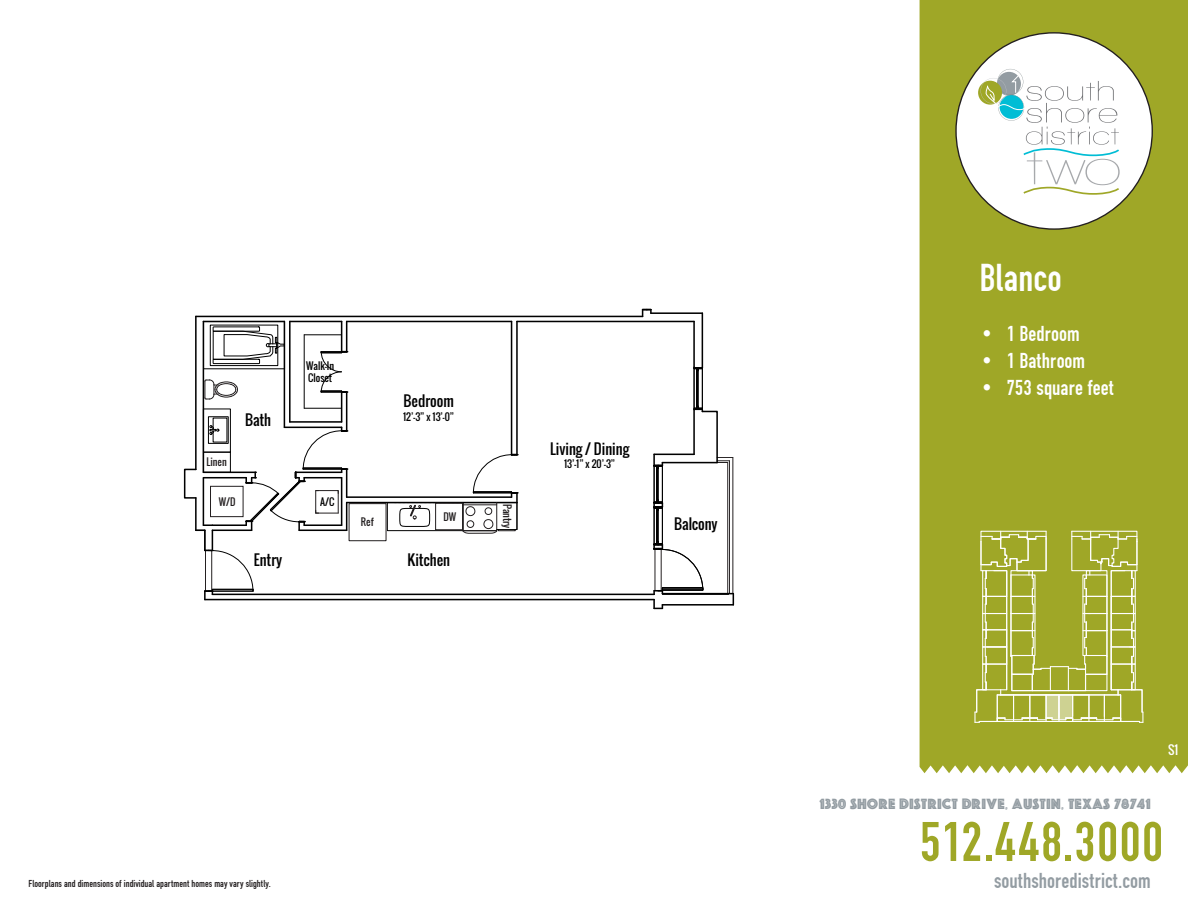
<style>
.page{position:relative;width:1188px;height:918px;background:#fff}
.page>*{position:absolute;margin:0;border:0;box-sizing:border-box;transform-origin:0 0}
.t1{font:58.5px "Fette Eng D";color:#9fa727}
.t2{font:40.5px "Fette Eng D";color:#fff}
.t3{font:22.5px "Fette Eng D";color:#fff}
.t4{font:22.5px "Fette Eng D";color:#939ca2}
.t5{font:14.7px "Cg Phosphor";color:#939ca2}
.t6{font:14.25px "Oswald";color:#000}
.t7{font:12px "Oswald";color:#fff}
.t8{font:10.5px "Fette Eng D";color:#231f20}
.t9{font:9.75px/11.7px "Oswald";color:#000}
.t10{font:9.75px "Oswald";color:#231f20}
</style>
<div class="page">
<hr style="left:290px;top:321px;width:52px;height:1px;background:#000">
<hr style="left:212px;top:594px;width:442px;height:1px;background:#000">
<hr style="left:516px;top:321px;width:2px;height:134px;background:#000">
<hr style="left:511px;top:321px;width:1px;height:134px;background:#000">
<hr style="left:346px;top:392px;width:1px;height:39px;background:#000">
<hr style="left:341px;top:392px;width:1px;height:30px;background:#000">
<hr style="left:346px;top:321px;width:1px;height:31px;background:#000">
<hr style="left:341px;top:321px;width:1px;height:31px;background:#000">
<svg style="left:321px;top:351px;width:27px;height:42px"></svg>
<hr style="left:347px;top:502px;width:170px;height:1px;background:#000">
<hr style="left:347px;top:496px;width:165px;height:2px;background:#000">
<hr style="left:284px;top:321px;width:1px;height:106px;background:#000">
<hr style="left:289px;top:321px;width:2px;height:101px;background:#000">
<hr style="left:304px;top:335px;width:1px;height:73px;background:#000">
<hr style="left:304px;top:334px;width:37px;height:1px;background:#000">
<svg style="left:204px;top:322px;width:80px;height:48px"></svg>
<div style="left:203px;top:409px;width:28px;height:44px;border:1px solid #000"></div>
<hr style="left:290px;top:421px;width:52px;height:2px;background:#000">
<hr style="left:304px;top:408px;width:37px;height:1px;background:#000">
<hr style="left:693px;top:410px;width:2px;height:44px;background:#000">
<hr style="left:702px;top:313px;width:1px;height:55px;background:#000">
<hr style="left:693px;top:321px;width:2px;height:47px;background:#000">
<hr style="left:651px;top:312px;width:51px;height:2px;background:#000">
<hr style="left:517px;top:321px;width:177px;height:1px;background:#000">
<hr style="left:662px;top:462px;width:55px;height:1px;background:#000">
<hr style="left:654px;top:454px;width:40px;height:1px;background:#000">
<hr style="left:195px;top:498px;width:2px;height:32px;background:#000">
<hr style="left:662px;top:593px;width:71px;height:1px;background:#000">
<div style="left:654px;top:508px;width:9px;height:36px;border:1px solid #000"></div>
<div style="left:656px;top:510px;width:2px;height:32px;border:1px solid #000"></div>
<hr style="left:657px;top:510px;width:1px;height:31px;background:#000">
<div style="left:654px;top:466px;width:9px;height:37px;border:1px solid #000"></div>
<div style="left:656px;top:468px;width:2px;height:32px;border:1px solid #000"></div>
<svg style="left:653px;top:454px;width:10px;height:15px"></svg>
<svg style="left:653px;top:500px;width:10px;height:11px"></svg>
<hr style="left:657px;top:468px;width:1px;height:32px;background:#000">
<svg style="left:653px;top:541px;width:50px;height:53px"></svg>
<div style="left:694px;top:368px;width:9px;height:41px;border:1px solid #000"></div>
<div style="left:696px;top:370px;width:2px;height:36px;border:1px solid #000"></div>
<svg style="left:694px;top:367px;width:9px;height:5px"></svg>
<hr style="left:697px;top:370px;width:1px;height:36px;background:#000">
<svg style="left:642px;top:309px;width:10px;height:7px"></svg>
<div style="left:184px;top:469px;width:13px;height:30px;border:2px solid #000"></div>
<hr style="left:196px;top:316px;width:447px;height:1px;background:#000">
<hr style="left:205px;top:599px;width:449px;height:1px;background:#000">
<hr style="left:662px;top:594px;width:67px;height:1px;background:#000">
<hr style="left:662px;top:604px;width:71px;height:2px;background:#000">
<svg style="left:653px;top:600px;width:10px;height:9px"></svg>
<svg style="left:694px;top:406px;width:39px;height:58px"></svg>
<hr style="left:733px;top:457px;width:1px;height:137px;background:#231f20">
<hr style="left:729px;top:461px;width:1px;height:133px;background:#231f20">
<hr style="left:727px;top:462px;width:1px;height:132px;background:#231f20">
<hr style="left:655px;top:550px;width:1px;height:40px;background:#231f20">
<hr style="left:195px;top:316px;width:2px;height:153px;background:#000">
<svg style="left:205px;top:380px;width:33px;height:20px"></svg>
<hr style="left:347px;top:321px;width:165px;height:1px;background:#000">
<hr style="left:203px;top:321px;width:81px;height:1px;background:#000">
<svg style="left:387px;top:454px;width:131px;height:80px"></svg>
<div style="left:349px;top:503px;width:37px;height:38px;border:1px solid #231f20"></div>
<hr style="left:203px;top:321px;width:1px;height:151px;background:#000">
<svg style="left:196px;top:425px;width:152px;height:175px"></svg>
<div style="left:920px;top:0;width:268px;height:773px;background:#9fa727"></div>
<div style="left:956px;top:33px;width:196px;height:196px;background:#fff;border-radius:50%"></div>
<svg style="left:978px;top:81px;width:24px;height:24px"></svg>
<svg style="left:981px;top:69px;width:139px;height:127px"></svg>
<svg style="left:974px;top:530px;width:169px;height:193px;background:#adb448"></svg>
<p class="t10" style="left:207px;top:454px;width:22px">Linen</p>
<p class="t6" style="left:245px;top:409px;width:28px">Bath</p>
<p class="t9" style="left:306px;top:360px;width:29px">Walk-In<br>Closet</p>
<p class="t10" style="left:219px;top:494px;width:18px">W/D</p>
<p class="t9" style="left:320px;top:496px;width:16px">A/C</p>
<p class="t6" style="left:254px;top:549px;width:30px">Entry</p>
<p class="t10" style="left:361px;top:514px;width:14px">Ref</p>
<p class="t6" style="left:404px;top:390px;width:52px">Bedroom</p>
<p class="t9" style="left:403px;top:411px;width:53px">12’-3” x 13’-0”</p>
<p class="t10" style="left:443px;top:509px;width:14px">DW</p>
<p class="t6" style="left:408px;top:549px;width:44px">Kitchen</p>
<p class="t10" style="left:515px;top:504px;width:26px;rotate:90deg">Pantry</p>
<p class="t6" style="left:550px;top:438px;width:81px">Living / Dining</p>
<p class="t9" style="left:564px;top:458px;width:53px">13’-1” x 20’-3”</p>
<p class="t6" style="left:674px;top:514px;width:45px">Balcony</p>
<p class="t8" style="left:29px;top:878px;width:244px">Floorplans and dimensions of individual apartment homes may vary slightly.</p>
<p class="t2" style="left:979px;top:256px;width:84px">Blanco</p>
<p class="t3" style="left:979px;top:322px;width:102px">• 1 Bedroom</p>
<p class="t3" style="left:979px;top:349px;width:107px">• 1 Bathroom</p>
<p class="t3" style="left:979px;top:376px;width:136px">• 753 square feet</p>
<p class="t5" style="left:819px;top:795px;width:333px">1330 SHORE DISTRICT DRIVE, AUSTIN, TEXAS 78741</p>
<p class="t7" style="left:1168px;top:741px;width:12px">S1</p>
<p class="t1" style="left:919px;top:810px;width:246px">512.448.3000</p>
<p class="t4" style="left:994px;top:868px;width:158px">southshoredistrict.com</p>
</div>
